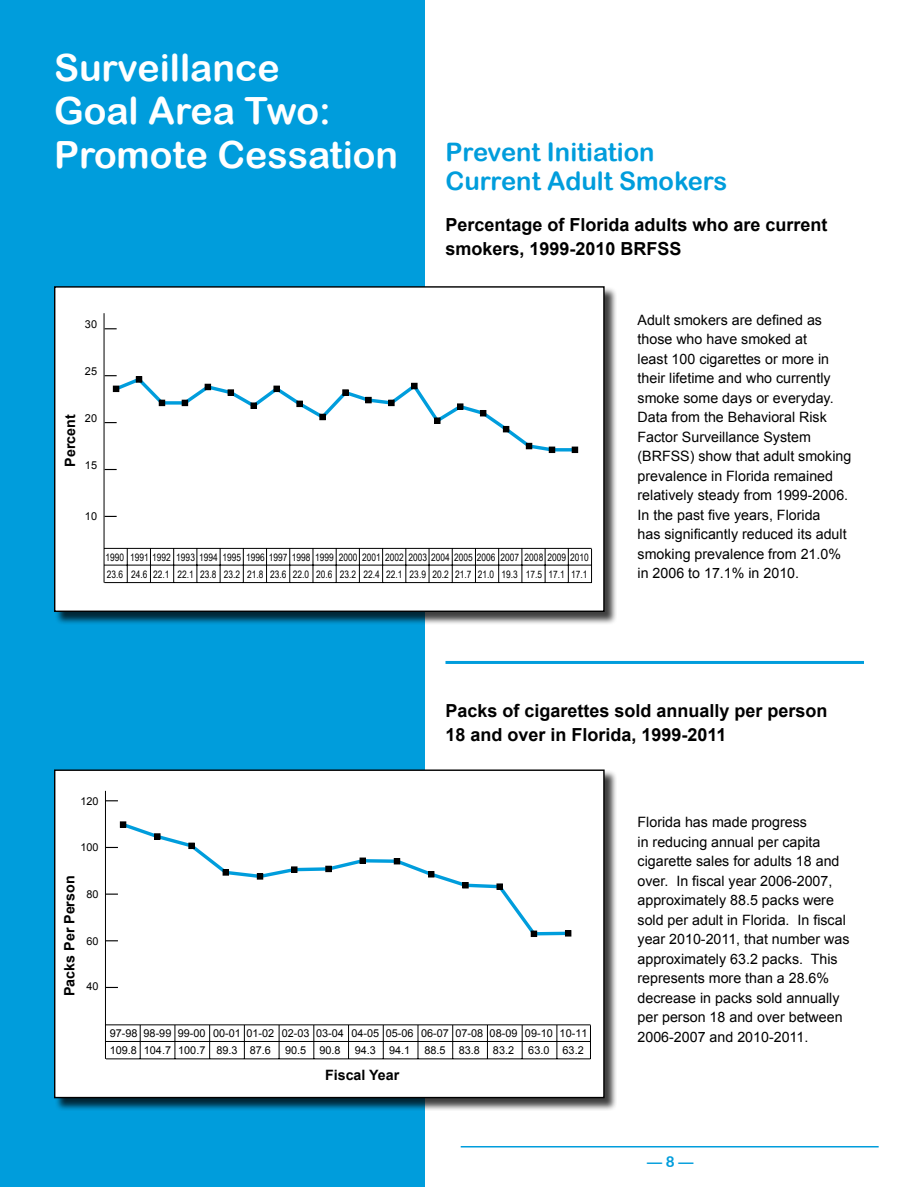
<style>
.page{position:relative;width:918px;height:1188px;background:#fff}
.page>*{position:absolute;margin:0;border:0;box-sizing:border-box;transform-origin:0 0}
.t1{font:37.5px/43.2px "Arial Rounded MT Bold";color:#fff}
.t2{font:25.5px/29.2px "Arial Rounded MT Bold";color:#009ddc}
.t3{font:700 18px/24px "Arial";color:#000}
.t4{font:15px "Arial Rounded MT Bold";color:#009ddc}
.t5{font:14.25px/19.5px "Arial";color:#000}
.t6{font:700 14.25px "Arial";color:#000}
.t7{font:10.95px "Arial";color:#000}
.t8{font:10.8px/17px "Arial";color:#000}
.t9{font:10.2px/17.1px "Arial Narrow";color:#000}
</style>
<div class="page">
<div style="left:1px;top:1px;width:424px;height:1186px;background:#009ddc"></div>
<hr style="left:461px;top:1146px;width:418px;height:2px;background:#009ddc">
<hr style="left:446px;top:661px;width:418px;height:3px;background:#009ddc">
<div style="left:55px;top:287px;width:562px;height:338px;background:#000;opacity:.75"></div>
<div style="left:55px;top:287px;width:549px;height:324px;background:#fff"></div>
<svg style="left:105px;top:516px;width:12px;height:1px"></svg>
<svg style="left:105px;top:469px;width:12px;height:1px"></svg>
<svg style="left:105px;top:328px;width:12px;height:1px"></svg>
<svg style="left:105px;top:375px;width:473px;height:79px"></svg>
<hr style="left:127px;top:549px;width:1px;height:34px;background:#000">
<hr style="left:173px;top:549px;width:1px;height:34px;background:#000">
<hr style="left:196px;top:549px;width:1px;height:34px;background:#000">
<hr style="left:243px;top:549px;width:1px;height:34px;background:#000">
<hr style="left:266px;top:549px;width:1px;height:34px;background:#000">
<hr style="left:313px;top:549px;width:1px;height:34px;background:#000">
<hr style="left:336px;top:549px;width:1px;height:34px;background:#000">
<hr style="left:359px;top:549px;width:1px;height:34px;background:#000">
<hr style="left:382px;top:549px;width:1px;height:34px;background:#000">
<hr style="left:405px;top:549px;width:1px;height:34px;background:#000">
<hr style="left:452px;top:549px;width:1px;height:34px;background:#000">
<hr style="left:498px;top:549px;width:1px;height:34px;background:#000">
<hr style="left:545px;top:549px;width:1px;height:34px;background:#000">
<hr style="left:568px;top:549px;width:1px;height:34px;background:#000">
<hr style="left:591px;top:549px;width:1px;height:34px;background:#000">
<hr style="left:105px;top:548px;width:487px;height:1px;background:#000">
<hr style="left:105px;top:565px;width:487px;height:1px;background:#000">
<hr style="left:105px;top:582px;width:487px;height:1px;background:#000">
<hr style="left:104px;top:313px;width:1px;height:270px;background:#000">
<hr style="left:150px;top:549px;width:1px;height:34px;background:#000">
<hr style="left:220px;top:549px;width:1px;height:34px;background:#000">
<hr style="left:289px;top:549px;width:1px;height:34px;background:#000">
<hr style="left:521px;top:549px;width:1px;height:34px;background:#000">
<hr style="left:475px;top:549px;width:1px;height:34px;background:#000">
<hr style="left:429px;top:549px;width:1px;height:34px;background:#000">
<div style="left:55px;top:770px;width:562px;height:341px;background:#000;opacity:.75"></div>
<div style="left:55px;top:770px;width:549px;height:328px;background:#fff"></div>
<svg style="left:106px;top:987px;width:12px;height:1px"></svg>
<svg style="left:106px;top:940px;width:12px;height:1px"></svg>
<svg style="left:106px;top:894px;width:12px;height:1px"></svg>
<svg style="left:106px;top:847px;width:12px;height:1px"></svg>
<svg style="left:106px;top:800px;width:12px;height:1px"></svg>
<svg style="left:119px;top:821px;width:453px;height:116px"></svg>
<svg style="left:120px;top:822px;width:6px;height:6px"></svg>
<svg style="left:154px;top:834px;width:6px;height:6px"></svg>
<svg style="left:189px;top:843px;width:6px;height:6px"></svg>
<svg style="left:223px;top:869px;width:6px;height:6px"></svg>
<svg style="left:257px;top:873px;width:6px;height:6px"></svg>
<svg style="left:291px;top:867px;width:6px;height:6px"></svg>
<svg style="left:326px;top:866px;width:6px;height:6px"></svg>
<svg style="left:360px;top:858px;width:6px;height:6px"></svg>
<svg style="left:394px;top:858px;width:6px;height:6px"></svg>
<svg style="left:428px;top:871px;width:6px;height:6px"></svg>
<svg style="left:462px;top:882px;width:6px;height:6px"></svg>
<svg style="left:497px;top:884px;width:6px;height:6px"></svg>
<svg style="left:531px;top:931px;width:6px;height:6px"></svg>
<svg style="left:565px;top:930px;width:6px;height:6px"></svg>
<hr style="left:140px;top:1025px;width:1px;height:34px;background:#000">
<hr style="left:174px;top:1025px;width:1px;height:34px;background:#000">
<hr style="left:209px;top:1025px;width:1px;height:34px;background:#000">
<hr style="left:244px;top:1025px;width:1px;height:34px;background:#000">
<hr style="left:279px;top:1025px;width:1px;height:34px;background:#000">
<hr style="left:313px;top:1025px;width:1px;height:34px;background:#000">
<hr style="left:348px;top:1025px;width:1px;height:34px;background:#000">
<hr style="left:383px;top:1025px;width:1px;height:34px;background:#000">
<hr style="left:418px;top:1025px;width:1px;height:34px;background:#000">
<hr style="left:452px;top:1025px;width:1px;height:34px;background:#000">
<hr style="left:487px;top:1025px;width:1px;height:34px;background:#000">
<hr style="left:522px;top:1025px;width:1px;height:34px;background:#000">
<hr style="left:556px;top:1025px;width:1px;height:34px;background:#000">
<hr style="left:590px;top:1025px;width:1px;height:34px;background:#000">
<hr style="left:106px;top:1024px;width:484px;height:1px;background:#000">
<hr style="left:106px;top:1041px;width:484px;height:1px;background:#000">
<hr style="left:106px;top:1058px;width:484px;height:1px;background:#000">
<hr style="left:105px;top:791px;width:1px;height:268px;background:#000">
<h1 class="t1" style="left:54px;top:46px;width:346px">Surveillance<br>Goal Area Two:<br>Promote Cessation</h1>
<h2 class="t2" style="left:446px;top:137px;width:283px">Prevent Initiation<br>Current Adult Smokers</h2>
<p class="t3" style="left:446px;top:214px;width:384px">Percentage of Florida adults who are current smokers, 1999-2010 BRFSS</p>
<p class="t7" style="left:85px;top:317px;width:14px">30</p>
<p class="t7" style="left:85px;top:364px;width:14px">25</p>
<p class="t6" style="left:61px;top:467px;width:54px;rotate:-90deg">Percent</p>
<p class="t7" style="left:85px;top:411px;width:14px">20</p>
<p class="t7" style="left:85px;top:458px;width:14px">15</p>
<p class="t7" style="left:85px;top:509px;width:14px">10</p>
<p class="t9" style="left:106px;top:548px;width:485px">1990 1991 1992 1993 1994 1995 1996 1997 1998 1999 2000 2001 2002 2003 2004 2005 2006 2007 2008 2009 2010<br>23.6 24.6 22.1 22.1 23.8 23.2 21.8 23.6 22.0 20.6 23.2 22.4 22.1 23.9 20.2 21.7 21.0 19.3 17.5 17.1 17.1</p>
<p class="t5" style="left:638px;top:310px;width:215px">Adult smokers are defined as those who have smoked at<br>least 100 cigarettes or more in their lifetime and who currently smoke some days or everyday.<br>Data from the Behavioral Risk<br>Factor Surveillance System (BRFSS) show that adult smoking prevalence in Florida remained relatively steady from 1999-2006.<br>In the past five years, Florida<br>has significantly reduced its adult smoking prevalence from 21.0% in 2006 to 17.1% in 2010.</p>
<p class="t3" style="left:446px;top:699px;width:384px">Packs of cigarettes sold annually per person<br>18 and over in Florida, 1999-2011</p>
<p class="t8" style="left:80px;top:793px;width:20px">120</p>
<p class="t8" style="left:80px;top:839px;width:20px">100</p>
<p class="t6" style="left:60px;top:996px;width:122px;rotate:-90deg">Packs Per Person</p>
<p class="t8" style="left:86px;top:886px;width:14px">80</p>
<p class="t8" style="left:86px;top:933px;width:14px">60</p>
<p class="t8" style="left:86px;top:978px;width:14px">40</p>
<p class="t8" style="left:110px;top:1025px;width:479px">97-98 98-99 99-00 00-01 01-02 02-03 03-04 04-05 05-06 06-07 07-08 08-09 09-10 10-11<br>109.8 104.7 100.7 89.3 87.6</p>
<p class="t8" style="left:285px;top:1042px;width:57px">90.5 90.8</p>
<p class="t8" style="left:355px;top:1042px;width:57px">94.3 94.1</p>
<p class="t8" style="left:424px;top:1042px;width:91px">88.5 83.8 83.2</p>
<p class="t8" style="left:528px;top:1042px;width:57px">63.0 63.2</p>
<p class="t6" style="left:325px;top:1065px;width:76px">Fiscal Year</p>
<p class="t5" style="left:638px;top:812px;width:214px">Florida has made progress<br>in reducing annual per capita cigarette sales for adults 18 and over. In fiscal year 2006-2007, approximately 88.5 packs were sold per adult in Florida. In fiscal year 2010-2011, that number was approximately 63.2 packs. This represents more than a 28.6% decrease in packs sold annually per person 18 and over between<br>2006-2007 and 2010-2011.</p>
<p class="t4" style="left:647px;top:1153px;width:48px">— 8 —</p>
</div>
